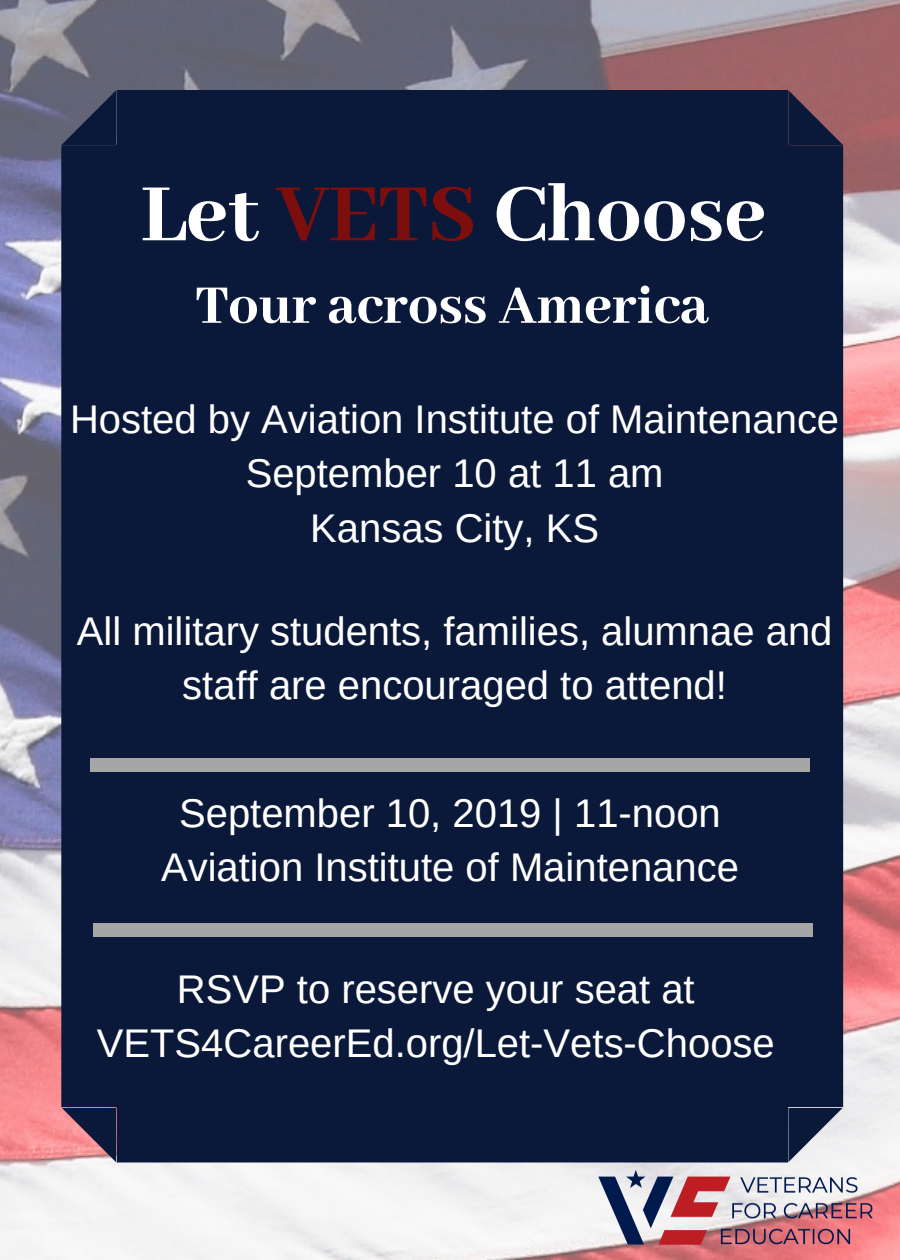
<style>
.page{position:relative;width:900px;height:1260px;background:#fff}
.page>*{position:absolute;margin:0;border:0;box-sizing:border-box;transform-origin:0 0}
.t1{font:800 90px "Abhaya Libre";color:#fff}
.t2{font:800 60px "Abhaya Libre";color:#fff}
.t3{font:40px/54.5px "Arimo";color:#fff;text-align:center}
.s1{color:#7d0e0e}
</style>
<div class="page">
<img style="left:0;top:0;width:900px;height:1260px">
<div style="left:61px;top:90px;width:782px;height:1073px;background:#0a1939"></div>
<div style="left:90px;top:758px;width:720px;height:14px;background:#a6a6a6"></div>
<div style="left:93px;top:923px;width:720px;height:14px;background:#a6a6a6"></div>
<img style="left:599px;top:1170px;width:273px;height:75px">
<h1 class="t1" style="left:141px;top:165px;width:627px">Let <span class="s1">VETS</span> Choose</h1>
<h2 class="t2" style="left:196px;top:272px;width:515px">Tour across America</h2>
<p class="t3" style="left:70px;top:392px;width:771px">Hosted by Aviation Institute of Maintenance<br>September 10 at 11 am<br>Kansas City, KS</p>
<p class="t3" style="left:77px;top:604px;width:757px">All military students, families, alumnae and staff are encouraged to attend!</p>
<p class="t3" style="left:161px;top:786px;width:579px">September 10, 2019 | 11-noon<br>Aviation Institute of Maintenance</p>
<p class="t3" style="left:97px;top:962px;width:679px">RSVP to reserve your seat at<br>VETS4CareerEd.org/Let-Vets-Choose</p>
</div>
